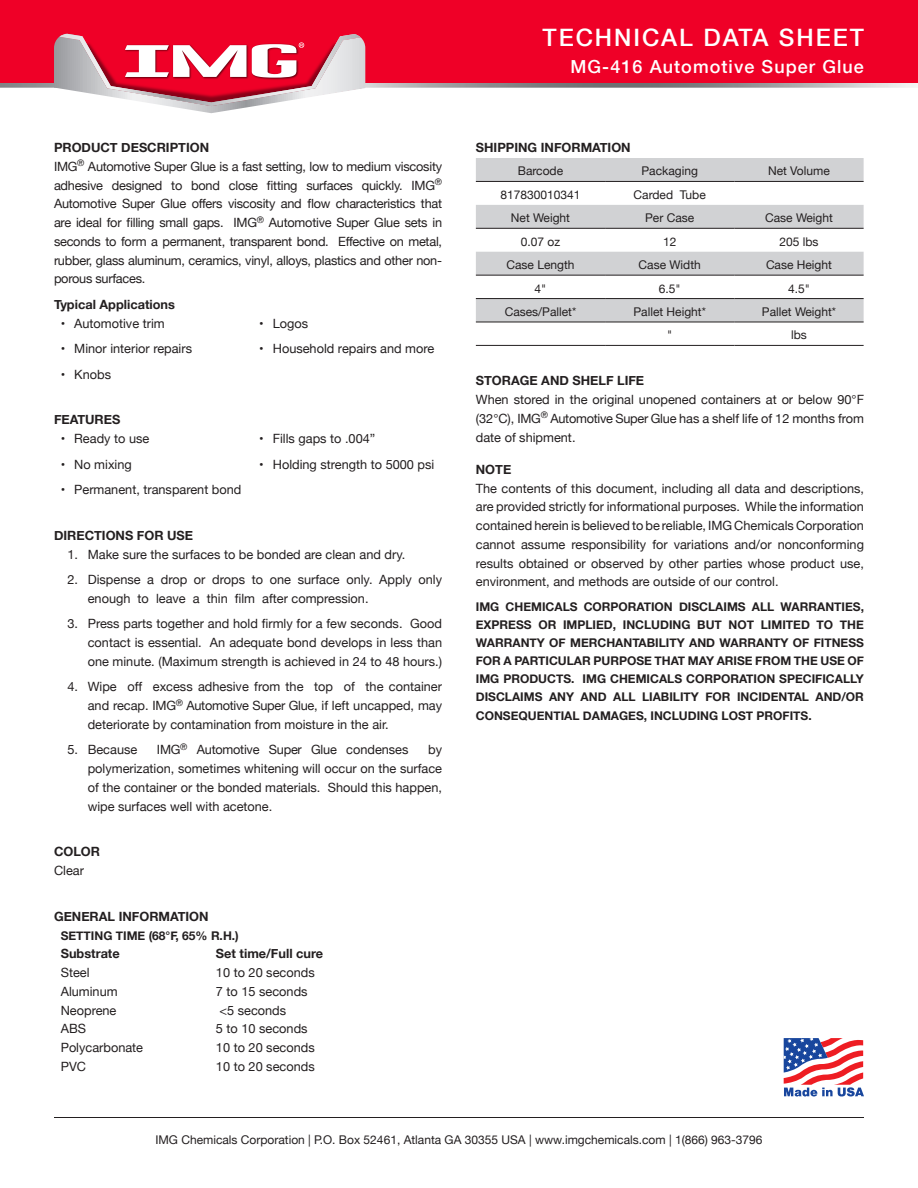
<style>
.page{position:relative;width:918px;height:1188px;background:#fff}
.page>*{position:absolute;margin:0;border:0;box-sizing:border-box;transform-origin:0 0}
.t1{font:500 24px "Helvetica Neue";letter-spacing:.08em;color:#fff}
.t2{font:500 18px "Helvetica Neue";letter-spacing:.06em;color:#fff}
.t3{font:12.75px/18.8px "Helvetica Neue";color:#231f20;text-align:justify}
.t4{font:700 12.75px "Helvetica Neue";color:#231f20}
.t5{font:12.75px "Helvetica Neue";letter-spacing:-.02em;color:#231f20}
.t6{font:700 12px/18.1px "Helvetica Neue";color:#231f20;text-align:justify}
.t7{font:12px "Helvetica Neue";color:#231f20}
</style>
<div class="page">
<svg style="left:784px;top:1038px;width:80px;height:58px"></svg>
<hr style="left:54px;top:1117px;width:810px;height:1px;background:#231f20">
<div style="left:0;top:0;width:918px;height:86px;background:#ef0027"></div>
<img style="left:0;top:83px;width:918px;height:5px">
<svg style="left:54px;top:34px;width:311px;height:79px"></svg>
<svg style="left:476px;top:158px;width:388px;height:164px;fill:#d1d2d4"></svg>
<hr style="left:476px;top:181px;width:129px;height:1px;background:#231f20">
<hr style="left:605px;top:181px;width:129px;height:1px;background:#231f20">
<hr style="left:734px;top:181px;width:130px;height:1px;background:#231f20">
<hr style="left:476px;top:228px;width:129px;height:1px;background:#231f20">
<hr style="left:605px;top:228px;width:129px;height:1px;background:#231f20">
<hr style="left:734px;top:228px;width:130px;height:1px;background:#231f20">
<hr style="left:476px;top:275px;width:129px;height:1px;background:#231f20">
<hr style="left:605px;top:275px;width:129px;height:1px;background:#231f20">
<hr style="left:734px;top:275px;width:130px;height:1px;background:#231f20">
<hr style="left:476px;top:298px;width:129px;height:1px;background:#231f20">
<hr style="left:605px;top:298px;width:129px;height:1px;background:#231f20">
<hr style="left:734px;top:298px;width:130px;height:1px;background:#231f20">
<hr style="left:476px;top:322px;width:129px;height:1px;background:#231f20">
<hr style="left:605px;top:322px;width:129px;height:1px;background:#231f20">
<hr style="left:734px;top:322px;width:130px;height:1px;background:#231f20">
<hr style="left:476px;top:345px;width:129px;height:1px;background:#231f20">
<hr style="left:605px;top:345px;width:129px;height:1px;background:#231f20">
<hr style="left:734px;top:345px;width:130px;height:1px;background:#231f20">
<p class="t4" style="left:54px;top:137px;width:157px">PRODUCT DESCRIPTION</p>
<p class="t3" style="left:54px;top:158px;width:390px">IMG<sup>®</sup> Automotive Super Glue is a fast setting, low to medium viscosity adhesive designed to bond close fitting surfaces quickly. IMG<sup>® </sup>Automotive Super Glue offers viscosity and flow characteristics that are ideal for filling small gaps. IMG<sup>®</sup> Automotive Super Glue sets in seconds to form a permanent, transparent bond. Effective on metal, rubber, glass aluminum, ceramics, vinyl, alloys, plastics and other non&shy;porous surfaces.</p>
<p class="t4" style="left:54px;top:294px;width:123px">Typical Applications</p>
<p class="t3" style="left:61px;top:314px;width:105px">• Automotive trim</p>
<p class="t3" style="left:61px;top:340px;width:133px">• Minor interior repairs</p>
<p class="t3" style="left:61px;top:365px;width:52px">• Knobs</p>
<p class="t3" style="left:259px;top:314px;width:50px">• Logos</p>
<p class="t3" style="left:259px;top:340px;width:177px">• Household repairs and more</p>
<p class="t4" style="left:54px;top:410px;width:68px">FEATURES</p>
<p class="t3" style="left:61px;top:430px;width:90px">• Ready to use</p>
<p class="t3" style="left:61px;top:455px;width:73px">• No mixing</p>
<p class="t3" style="left:61px;top:481px;width:182px">• Permanent, transparent bond</p>
<p class="t3" style="left:259px;top:430px;width:117px">• Fills gaps to .004”</p>
<p class="t3" style="left:259px;top:455px;width:177px">• Holding strength to 5000 psi</p>
<p class="t4" style="left:54px;top:525px;width:141px">DIRECTIONS FOR USE</p>
<p class="t3" style="left:68px;top:545px;width:339px">1. Make sure the surfaces to be bonded are clean and dry.</p>
<p class="t3" style="left:88px;top:571px;width:356px;text-indent:-20px">2. Dispense a drop or drops to one surface only. Apply only enough to leave a thin film after compression.</p>
<p class="t3" style="left:88px;top:615px;width:356px;text-indent:-20px">3. Press parts together and hold firmly for a few seconds. Good contact is essential. An adequate bond develops in less than one minute. (Maximum strength is achieved in 24 to 48 hours.)</p>
<p class="t3" style="left:88px;top:678px;width:356px;text-indent:-20px">4. Wipe off excess adhesive from the top of the container and recap. IMG<sup>®</sup> Automotive Super Glue, if left uncapped, may deteriorate by contamination from moisture in the air.</p>
<p class="t3" style="left:68px;top:741px;width:71px">5. Because</p>
<p class="t5" style="left:157px;top:741px;width:253px">IMG<sup>®</sup> Automotive Super Glue condenses</p>
<p class="t3" style="left:88px;top:741px;width:356px;text-indent:340px">by polymerization, sometimes whitening will occur on the surface of the container or the bonded materials. Should this happen, wipe surfaces well with acetone.</p>
<p class="t4" style="left:54px;top:842px;width:48px">COLOR</p>
<p class="t3" style="left:54px;top:862px;width:31px">Clear</p>
<p class="t4" style="left:54px;top:906px;width:156px">GENERAL INFORMATION</p>
<p class="t6" style="left:61px;top:926px;width:180px">SETTING TIME (68°F, 65% R.H.)</p>
<p class="t4" style="left:61px;top:944px;width:61px">Substrate</p>
<p class="t4" style="left:216px;top:944px;width:109px">Set time/Full cure</p>
<p class="t3" style="left:61px;top:964px;width:30px">Steel</p>
<p class="t3" style="left:216px;top:964px;width:100px">10 to 20 seconds</p>
<p class="t3" style="left:61px;top:983px;width:58px">Aluminum</p>
<p class="t3" style="left:216px;top:983px;width:93px">7 to 15 seconds</p>
<p class="t3" style="left:61px;top:1001px;width:57px">Neoprene</p>
<p class="t3" style="left:220px;top:1001px;width:68px">&lt;5 seconds</p>
<p class="t3" style="left:61px;top:1020px;width:27px">ABS</p>
<p class="t3" style="left:216px;top:1020px;width:93px">5 to 10 seconds</p>
<p class="t3" style="left:61px;top:1039px;width:84px">Polycarbonate</p>
<p class="t3" style="left:216px;top:1039px;width:100px">10 to 20 seconds</p>
<p class="t3" style="left:61px;top:1058px;width:27px">PVC</p>
<p class="t3" style="left:216px;top:1058px;width:100px">10 to 20 seconds</p>
<p class="t1" style="left:543px;top:18px;width:323px">TECHNICAL DATA SHEET</p>
<p class="t2" style="left:570px;top:52px;width:295px">MG-416 Automotive Super Glue</p>
<p class="t4" style="left:476px;top:137px;width:156px">SHIPPING INFORMATION</p>
<p class="t7" style="left:518px;top:163px;width:47px">Barcode</p>
<p class="t7" style="left:642px;top:163px;width:58px">Packaging</p>
<p class="t7" style="left:768px;top:163px;width:63px">Net Volume</p>
<p class="t7" style="left:500px;top:186px;width:82px">817830010341</p>
<p class="t7" style="left:634px;top:186px;width:74px">Carded Tube</p>
<p class="t7" style="left:511px;top:209px;width:61px">Net Weight</p>
<p class="t7" style="left:645px;top:209px;width:51px">Per Case</p>
<p class="t7" style="left:765px;top:209px;width:69px">Case Weight</p>
<p class="t7" style="left:521px;top:233px;width:41px">0.07 oz</p>
<p class="t7" style="left:663px;top:233px;width:15px">12</p>
<p class="t7" style="left:779px;top:233px;width:41px">205 lbs</p>
<p class="t7" style="left:506px;top:256px;width:70px">Case Length</p>
<p class="t7" style="left:639px;top:256px;width:64px">Case Width</p>
<p class="t7" style="left:766px;top:256px;width:68px">Case Height</p>
<p class="t7" style="left:535px;top:280px;width:13px">4"</p>
<p class="t7" style="left:659px;top:280px;width:23px">6.5"</p>
<p class="t7" style="left:788px;top:280px;width:23px">4.5"</p>
<p class="t7" style="left:505px;top:303px;width:73px">Cases/Pallet*</p>
<p class="t7" style="left:634px;top:303px;width:74px">Pallet Height*</p>
<p class="t7" style="left:762px;top:303px;width:76px">Pallet Weight*</p>
<p class="t7" style="left:667px;top:326px;width:7px">"</p>
<p class="t7" style="left:791px;top:326px;width:17px">lbs</p>
<p class="t4" style="left:476px;top:371px;width:170px">STORAGE AND SHELF LIFE</p>
<p class="t3" style="left:476px;top:391px;width:390px">When stored in the original unopened containers at or below 90°F (32°C), IMG<sup>®</sup> Automotive Super Glue has a shelf life of 12 months from date of shipment.</p>
<p class="t4" style="left:476px;top:459px;width:37px">NOTE</p>
<p class="t3" style="left:476px;top:479px;width:390px">The contents of this document, including all data and descriptions, are provided strictly for informational purposes. While the information contained herein is believed to be reliable, IMG Chemicals Corporation cannot assume responsibility for variations and/or nonconforming results obtained or observed by other parties whose product use, environment, and methods are outside of our control.</p>
<p class="t6" style="left:476px;top:598px;width:390px">IMG CHEMICALS CORPORATION DISCLAIMS ALL WARRANTIES, EXPRESS OR IMPLIED, INCLUDING BUT NOT LIMITED TO THE WARRANTY OF MERCHANTABILITY AND WARRANTY OF FITNESS FOR A PARTICULAR PURPOSE THAT MAY ARISE FROM THE USE OF IMG PRODUCTS. IMG CHEMICALS CORPORATION SPECIFICALLY DISCLAIMS ANY AND ALL LIABILITY FOR INCIDENTAL AND/OR CONSEQUENTIAL DAMAGES, INCLUDING LOST PROFITS.</p>
<p class="t7" style="left:155px;top:1131px;width:609px">IMG Chemicals Corporation | P.O. Box 52461, Atlanta GA 30355 USA | www.imgchemicals.com | 1(866) 963-3796</p>
</div>
